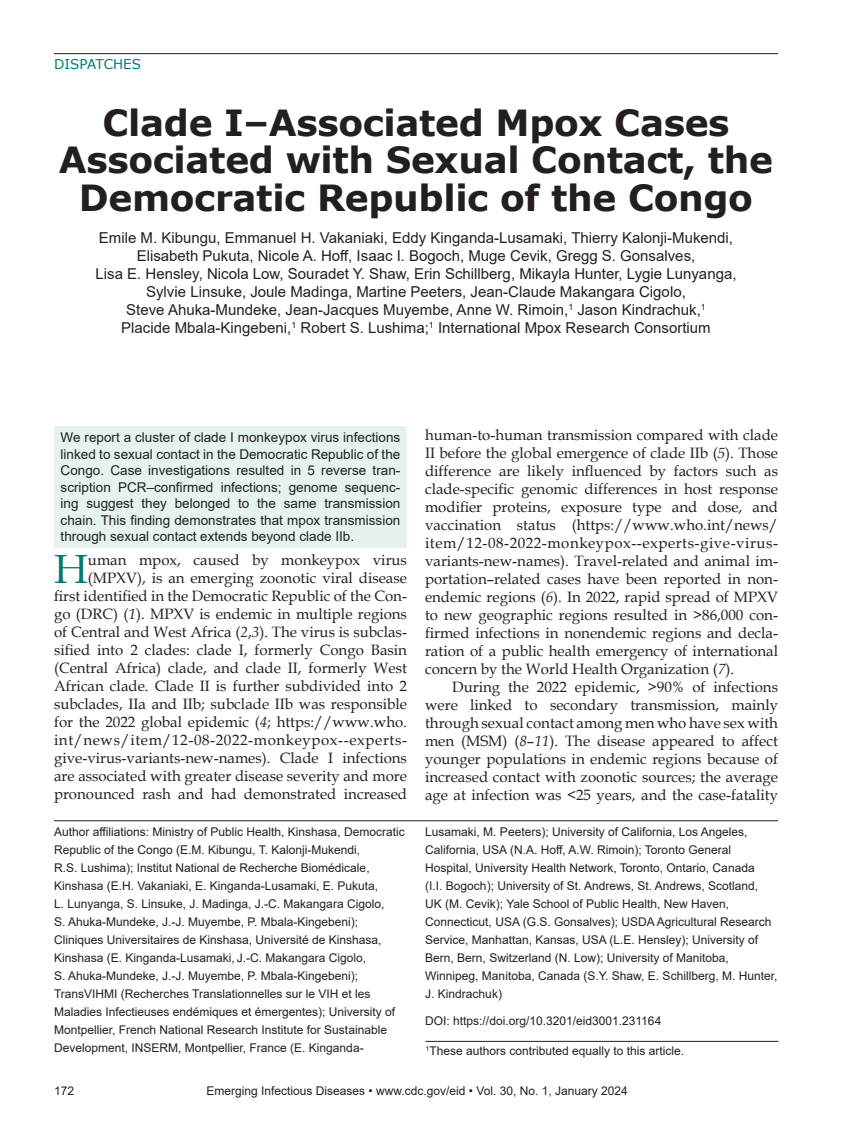
<style>
.page{position:relative;width:851px;height:1134px;background:#fff}
.page>*{position:absolute;margin:0;border:0;box-sizing:border-box;transform-origin:0 0}
.t1{font:40.8px "Book Antiqua";color:#007d70}
.t2{font:700 36px/37.5px "Verdana";letter-spacing:-.01em;color:#231f20;text-align:center}
.t3{font:15px/18px "Book Antiqua";color:#231f20;text-align:justify}
.t4{font:15px/18px "Arial";color:#231f20;text-align:center}
.t5{font:13.5px/16.5px "Arial";color:#231f20;text-align:justify}
.t6{font:13.5px "Verdana";color:#007d70}
.t7{font:12px/18px "Arial";color:#231f20}
.s1{font-style:italic}
</style>
<div class="page">
<hr style="left:54px;top:53px;width:724px;height:1px;background:#231f20">
<div style="left:54px;top:426px;width:353px;height:122px;background:#e6f2f0"></div>
<hr style="left:425px;top:1041px;width:353px;height:1px;background:#231f20">
<hr style="left:54px;top:820px;width:724px;height:1px;background:#231f20">
<p class="t6" style="left:54px;top:55px;width:88px">DISPATCHES</p>
<h2 class="t2" style="left:59px;top:103px;width:715px">Clade I–Associated Mpox Cases<br>Associated with Sexual Contact, the<br>Democratic Republic of the Congo</h2>
<p class="t4" style="left:95px;top:229px;width:642px">Emile M. Kibungu, Emmanuel H. Vakaniaki, Eddy Kinganda-Lusamaki, Thierry Kalonji-Mukendi, Elisabeth Pukuta, Nicole A. Hoff, Isaac I. Bogoch, Muge Cevik, Gregg S. Gonsalves,<br>Lisa E. Hensley, Nicola Low, Souradet Y. Shaw, Erin Schillberg, Mikayla Hunter, Lygie Lunyanga, Sylvie Linsuke, Joule Madinga, Martine Peeters, Jean-Claude Makangara Cigolo,<br>Steve Ahuka-Mundeke, Jean-Jacques Muyembe, Anne W. Rimoin,<sup>1</sup> Jason Kindrachuk,<sup>1<br></sup>Placide Mbala-Kingebeni,<sup>1</sup> Robert S. Lushima;<sup>1</sup> International Mpox Research Consortium</p>
<p class="t5" style="left:61px;top:429px;width:341px">We report a cluster of clade I monkeypox virus infections linked to sexual contact in the Democratic Republic of the Congo. Case investigations resulted in 5 reverse tran&shy;scription PCR–confirmed infections; genome sequenc&shy;ing suggest they belonged to the same transmission chain. This finding demonstrates that mpox transmission through sexual contact extends beyond clade IIb.</p>
<p class="t3" style="left:54px;top:551px;width:354px;text-align:right">uman mpox, caused by monkeypox virus (MPXV), is an emerging zoonotic viral disease<br>first identified in the Democratic Republic of the Con&shy;go (DRC) (<span class="s1">1</span>). MPXV is endemic in multiple regions of Central and West Africa (<span class="s1">2</span>,<span class="s1">3</span>). The virus is subclas&shy;sified into 2 clades: clade I, formerly Congo Basin (Central Africa) clade, and clade II, formerly West African clade. Clade II is further subdivided into 2 subclades, IIa and IIb; subclade IIb was responsible for the 2022 global epidemic (<span class="s1">4</span>; https://www.who. int/news/item/12-08-2022-monkeypox--experts&shy;give-virus-variants-new-names). Clade I infections are associated with greater disease severity and more pronounced rash and had demonstrated increased</p>
<h1 class="t1" style="left:54px;top:541px;width:35px">H</h1>
<p class="t3" style="left:425px;top:425px;width:354px">human-to-human transmission compared with clade II before the global emergence of clade IIb (<span class="s1">5</span>). Those difference are likely influenced by factors such as clade-specific genomic differences in host response modifier proteins, exposure type and dose, and vaccination status (https://www.who.int/news/ item/12-08-2022-monkeypox--experts-give-virus&shy;variants-new-names). Travel-related and animal im&shy;portation–related cases have been reported in non&shy;endemic regions (<span class="s1">6</span>). In 2022, rapid spread of MPXV to new geographic regions resulted in &gt;86,000 con&shy;firmed infections in nonendemic regions and decla&shy;ration of a public health emergency of international concern by the World Health Organization (<span class="s1">7</span>).</p>
<p class="t3" style="left:425px;top:677px;width:354px;text-indent:27px">During the 2022 epidemic, &gt;90% of infections were linked to secondary transmission, mainly through sexual contact among men who have sex with men (MSM) (<span class="s1">8</span>–<span class="s1">11</span>). The disease appeared to affect younger populations in endemic regions because of increased contact with zoonotic sources; the average age at infection was &lt;25 years, and the case-fatality</p>
<p class="t7" style="left:54px;top:823px;width:352px">Author affiliations: Ministry of Public Health, Kinshasa, Democratic Republic of the Congo (E.M. Kibungu, T. Kalonji-Mukendi,<br>R.S. Lushima); Institut National de Recherche Biomédicale, Kinshasa (E.H. Vakaniaki, E. Kinganda-Lusamaki, E. Pukuta,<br>L. Lunyanga, S. Linsuke, J. Madinga, J.-C. Makangara Cigolo,<br>S. Ahuka-Mundeke, J.-J. Muyembe, P. Mbala-Kingebeni); Cliniques Universitaires de Kinshasa, Université de Kinshasa, Kinshasa (E. Kinganda-Lusamaki, J.-C. Makangara Cigolo,<br>S. Ahuka-Mundeke, J.-J. Muyembe, P. Mbala-Kingebeni); TransVIHMI (Recherches Translationnelles sur le VIH et les Maladies Infectieuses endémiques et émergentes); University of Montpellier, French National Research Institute for Sustainable Development, INSERM, Montpellier, France (E. Kinganda-</p>
<p class="t7" style="left:425px;top:823px;width:353px">Lusamaki, M. Peeters); University of California, Los Angeles, California, USA (N.A. Hoff, A.W. Rimoin); Toronto General Hospital, University Health Network, Toronto, Ontario, Canada<br>(I.I. Bogoch); University of St. Andrews, St. Andrews, Scotland, UK (M. Cevik); Yale School of Public Health, New Haven, Connecticut, USA (G.S. Gonsalves); USDA Agricultural Research Service, Manhattan, Kansas, USA (L.E. Hensley); University of Bern, Bern, Switzerland (N. Low); University of Manitoba, Winnipeg, Manitoba, Canada (S.Y. Shaw, E. Schillberg, M. Hunter, J. Kindrachuk)</p>
<p class="t7" style="left:425px;top:1012px;width:237px">DOI: https://doi.org/10.3201/eid3001.231164</p>
<p class="t7" style="left:425px;top:1042px;width:260px"><sup>1</sup>These authors contributed equally to this article.</p>
<p class="t7" style="left:54px;top:1082px;width:22px">172</p>
<p class="t7" style="left:206px;top:1082px;width:423px">Emerging Infectious Diseases • www.cdc.gov/eid • Vol. 30, No. 1, January 2024</p>
</div>
